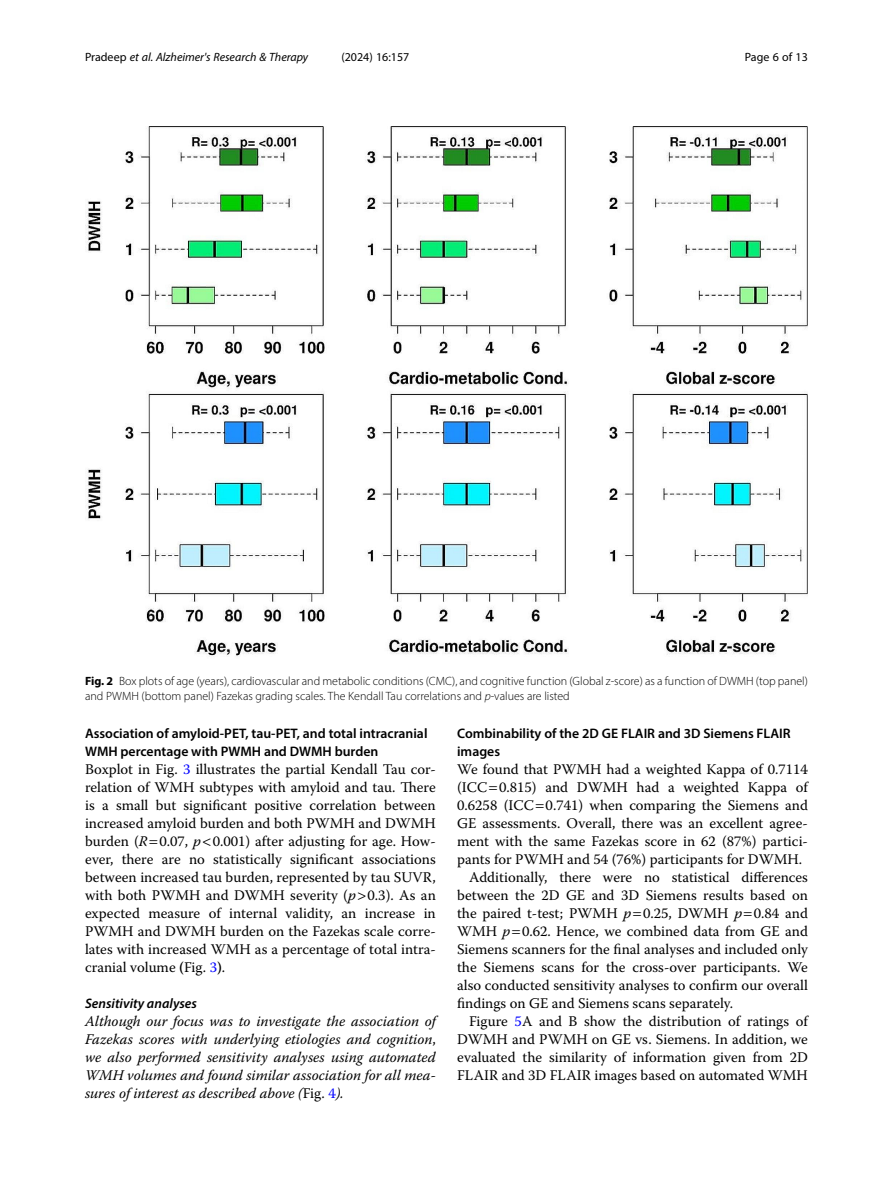
<style>
.page{position:relative;width:893px;height:1191px;background:#fff}
.page>*{position:absolute;margin:0;border:0;box-sizing:border-box;transform-origin:0 0}
.Body_Text{font:14.7px/18px "Warnock Pro";color:#000;text-align:justify}
.Body_Text_Indent{font:14.7px/18px "Warnock Pro";color:#000;text-align:justify}
.Body_Text-2{font:italic 14.7px/18px "Warnock Pro";color:#000;text-align:justify}
.Head_2{font:600 13.8px/18px "Myriad Pro";color:#000}
.Head_3{font:italic 600 13.8px "Myriad Pro";color:#000}
.Figure_Caption{font:300 12px/15px "Myriad Pro";color:#000}
.t1{font:italic 12px "Myriad Pro";color:#000}
.t2{font:12px "Myriad Pro";color:#000}
.s1{font-style:normal}
.s2{font-weight:700}
.s3{font-style:italic}
.s4{color:#00f}
.s5{font-weight:600}
.s6{font-style:normal;color:#00f}
</style>
<div class="page">
<img style="left:85px;top:126px;width:723px;height:530px">
<p class="t1" style="left:85px;top:50px;width:225px"><span class="s1">Pradeep</span> et al. Alzheimer's Research &amp; Therapy</p>
<p class="t2" style="left:341px;top:50px;width:70px">(2024) 16:157</p>
<p class="t2" style="left:745px;top:50px;width:65px">Page 6 of 13</p>
<p class="Figure_Caption" style="left:85px;top:673px;width:724px"><span class="s2">Fig. 2</span> Box plots of age (years), cardiovascular and metabolic conditions (CMC), and cognitive function (Global z-score) as a function of DWMH (top panel) and PWMH (bottom panel) Fazekas grading scales. The Kendall Tau correlations and <span class="s3">p</span>-values are listed</p>
<p class="Head_2" style="left:85px;top:724px;width:344px">Association of amyloid-PET, tau-PET, and total intracranial<br>WMH percentage with PWMH and DWMH burden</p>
<p class="Body_Text" style="left:85px;top:760px;width:352px">Boxplot in Fig. <span class="s4">3</span> illustrates the partial Kendall Tau cor&shy;relation of WMH subtypes with amyloid and tau. There is a small but significant positive correlation between increased amyloid burden and both PWMH and DWMH burden (<span class="s3">R</span> 0.07, <span class="s3">p</span> 0.001) after adjusting for age. How&shy;ever, there are no statistically significant associations between increased tau burden, represented by tau SUVR, with both PWMH and DWMH severity (<span class="s3">p</span> 0.3). As an expected measure of internal validity, an increase in PWMH and DWMH burden on the Fazekas scale corre&shy;lates with increased WMH as a percentage of total intra&shy;cranial volume <span class="s5">(</span>Fig. <span class="s4">3</span><span class="s5">)</span>.</p>
<p class="Head_3" style="left:85px;top:995px;width:114px">Sensitivity analyses</p>
<p class="Body_Text-2" style="left:85px;top:1012px;width:352px">Although our focus was to investigate the association of Fazekas scores with underlying etiologies and cognition<span class="s1">, </span>we also performed sensitivity analyses using automated WMH volumes and found similar association for all mea&shy;sures of interest as described above (<span class="s1">Fig.</span> <span class="s6">4</span>).</p>
<p class="Head_2" style="left:457px;top:724px;width:335px">Combinability of the 2D GE FLAIR and 3D Siemens FLAIR images</p>
<p class="Body_Text" style="left:457px;top:760px;width:352px">We found that PWMH had a weighted Kappa of 0.7114 (ICC 0.815) and DWMH had a weighted Kappa of 0.6258 (ICC 0.741) when comparing the Siemens and GE assessments. Overall, there was an excellent agree&shy;ment with the same Fazekas score in 62 (87%) partici&shy;pants for PWMH and 54 (76%) participants for DWMH.</p>
<p class="Body_Text_Indent" style="left:457px;top:868px;width:352px;text-indent:12px">Additionally, there were no statistical differences between the 2D GE and 3D Siemens results based on the paired t-test; PWMH <span class="s3">p</span> 0.25, DWMH <span class="s3">p</span> 0.84 and WMH <span class="s3">p</span> 0.62. Hence, we combined data from GE and Siemens scanners for the final analyses and included only the Siemens scans for the cross-over participants. We also conducted sensitivity analyses to confirm our overall findings on GE and Siemens scans separately.</p>
<p class="Body_Text_Indent" style="left:457px;top:1012px;width:352px;text-indent:12px">Figure <span class="s4">5</span>A and B show the distribution of ratings of DWMH and PWMH on GE vs. Siemens. In addition, we evaluated the similarity of information given from 2D FLAIR and 3D FLAIR images based on automated WMH</p>
</div>
